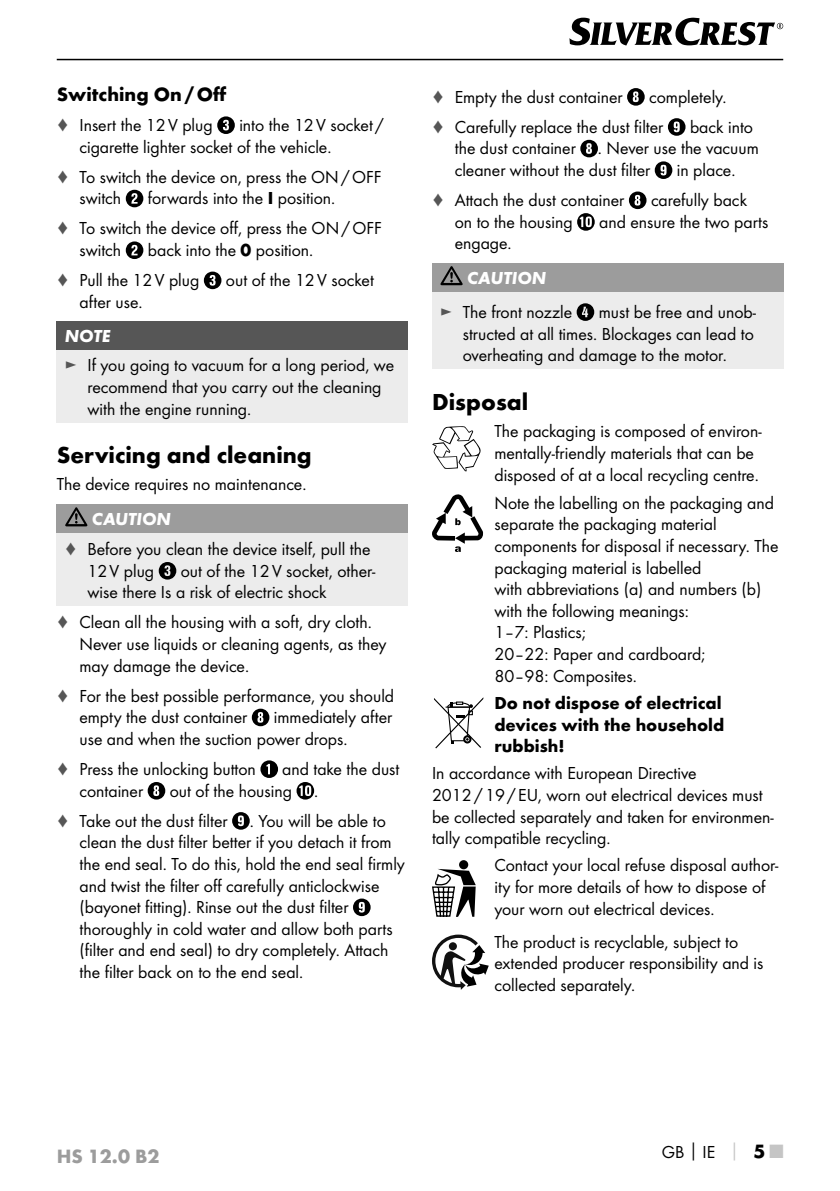
<style>
.page{position:relative;width:840px;height:1191px;background:#fff}
.page>*{position:absolute;margin:0;border:0;box-sizing:border-box;transform-origin:0 0}
.t1{font:700 24px "Futura";color:#000}
.t2{font:700 20px "Futura";color:#000}
.t3{font:700 20px "Futura";color:#9c9c9c}
.t4{font:18px/21.6px "Futura Boo";color:#000}
.t5{font:700 18px/21.6px "Futura";color:#000}
.t6{font:italic 700 18px "Futura";color:#fff}
.s1{color:#565656}
.s2{font-family:"Futura";font-weight:700}
.s3{font-family:"Futura";font-weight:700;color:#c5c5c5}
.s4{font-family:"Futura";font-weight:700;font-size:20px}
.s5{font-family:"Futura";font-weight:700;font-size:20px;color:#c5c5c5}
</style>
<div class="page">
<hr style="left:57px;top:59px;width:725px;height:1px;background:#000">
<svg style="left:569px;top:18px;width:213px;height:28px"></svg>
<svg style="left:217px;top:116px;width:18px;height:18px"></svg>
<svg style="left:126px;top:190px;width:17px;height:17px"></svg>
<svg style="left:126px;top:241px;width:17px;height:18px"></svg>
<svg style="left:204px;top:271px;width:17px;height:18px"></svg>
<div style="left:57px;top:321px;width:351px;height:29px;background:#565656"></div>
<div style="left:57px;top:350px;width:351px;height:72px;background:#ececec"></div>
<div style="left:57px;top:504px;width:351px;height:29px;background:#9c9c9c"></div>
<div style="left:57px;top:533px;width:351px;height:73px;background:#ececec"></div>
<svg style="left:65px;top:507px;width:22px;height:19px"></svg>
<svg style="left:159px;top:562px;width:17px;height:17px"></svg>
<svg style="left:252px;top:708px;width:17px;height:18px"></svg>
<svg style="left:260px;top:760px;width:18px;height:18px"></svg>
<svg style="left:148px;top:782px;width:17px;height:17px"></svg>
<svg style="left:296px;top:782px;width:18px;height:17px"></svg>
<svg style="left:232px;top:812px;width:17px;height:17px"></svg>
<svg style="left:353px;top:898px;width:17px;height:18px"></svg>
<svg style="left:627px;top:88px;width:17px;height:18px"></svg>
<svg style="left:667px;top:118px;width:18px;height:18px"></svg>
<svg style="left:580px;top:140px;width:17px;height:17px"></svg>
<svg style="left:654px;top:161px;width:18px;height:18px"></svg>
<svg style="left:628px;top:191px;width:18px;height:18px"></svg>
<svg style="left:577px;top:213px;width:17px;height:18px"></svg>
<div style="left:432px;top:263px;width:350px;height:29px;background:#9c9c9c"></div>
<div style="left:432px;top:292px;width:350px;height:77px;background:#ececec"></div>
<svg style="left:440px;top:266px;width:22px;height:19px"></svg>
<svg style="left:576px;top:303px;width:18px;height:18px"></svg>
<svg style="left:432px;top:426px;width:48px;height:45px"></svg>
<svg style="left:432px;top:494px;width:51px;height:58px"></svg>
<svg style="left:434px;top:697px;width:49px;height:51px"></svg>
<div style="left:459px;top:860px;width:9px;height:9px;background:#000;border-radius:50%"></div>
<svg style="left:432px;top:869px;width:43px;height:48px"></svg>
<svg style="left:432px;top:934px;width:56px;height:56px"></svg>
<p class="t2" style="left:57px;top:82px;width:171px">Switching On/Off</p>
<p class="t4" style="left:57px;top:114px;width:157px"><span class="s1">♦</span> Insert the 12V plug</p>
<p class="t4" style="left:79px;top:114px;width:306px;text-indent:160px">into the 12V socket / cigarette lighter socket of the vehicle.</p>
<p class="t4" style="left:79px;top:166px;width:303px;text-indent:-23px"><span class="s1">♦</span> To switch the device on, press the ON/OFF switch</p>
<p class="t4" style="left:57px;top:183px;width:326px;line-height:30px;text-indent:91px">forwards into the <span class="s2">I</span> position.<br><span class="s1">♦</span> To switch the device off, press the ON/OFF</p>
<p class="t4" style="left:79px;top:239px;width:43px">switch</p>
<p class="t4" style="left:57px;top:235px;width:256px;line-height:30px;text-indent:91px">back into the <span class="s2">0</span> position. <span class="s1">♦</span> Pull the 12V plug</p>
<p class="t4" style="left:226px;top:269px;width:149px">out of the 12V socket</p>
<p class="t4" style="left:79px;top:291px;width:62px">after use.</p>
<p class="t6" style="left:65px;top:324px;width:47px">NOTE</p>
<p class="t4" style="left:87px;top:354px;width:308px;text-indent:-23px"><span class="s1">►</span> If you going to vacuum for a long period, we recommend that you carry out the cleaning with the engine running.</p>
<h1 class="t1" style="left:57px;top:440px;width:256px">Servicing and cleaning</h1>
<p class="t4" style="left:57px;top:473px;width:249px">The device requires no maintenance.</p>
<p class="t6" style="left:92px;top:508px;width:80px">CAUTION</p>
<p class="t4" style="left:87px;top:538px;width:284px;text-indent:-23px"><span class="s1">♦</span> Before you clean the device itself, pull the<br>12V plug</p>
<p class="t4" style="left:87px;top:559px;width:289px;text-indent:93px">out of the 12V socket, other&shy;wise there Is a risk of electric shock</p>
<p class="t4" style="left:79px;top:611px;width:308px;text-indent:-23px"><span class="s1">♦</span> Clean all the housing with a soft, dry cloth.<br>Never use liquids or cleaning agents, as they may damage the device.</p>
<p class="t4" style="left:79px;top:684px;width:316px;text-indent:-23px"><span class="s1">♦</span> For the best possible performance, you should empty the dust container</p>
<p class="t4" style="left:79px;top:706px;width:314px;text-indent:194px">immediately after use and when the suction power drops.</p>
<p class="t4" style="left:57px;top:758px;width:200px"><span class="s1">♦</span> Press the unlocking button</p>
<p class="t4" style="left:282px;top:758px;width:119px">and take the dust</p>
<p class="t4" style="left:79px;top:779px;width:65px">container</p>
<p class="t4" style="left:57px;top:775px;width:330px;line-height:30px;text-indent:113px">out of the housing .<br><span class="s1">♦</span> Take out the dust filter . You will be able to</p>
<p class="t4" style="left:79px;top:831px;width:327px">clean the dust filter better if you detach it from the end seal. To do this, hold the end seal firmly and twist the filter off carefully anticlockwise (bayonet fitting). Rinse out the dust filter thoroughly in cold water and allow both parts (filter and end seal) to dry completely. Attach the filter back on to the end seal.</p>
<p class="t4" style="left:432px;top:86px;width:192px"><span class="s1">♦</span> Empty the dust container</p>
<p class="t4" style="left:432px;top:82px;width:293px;line-height:30px;text-indent:217px">completely. <span class="s1">♦</span> Carefully replace the dust filter</p>
<p class="t4" style="left:454px;top:116px;width:305px;text-indent:235px">back into the dust container . Never use the vacuum cleaner without the dust filter</p>
<p class="t4" style="left:676px;top:159px;width:58px">in place.</p>
<p class="t4" style="left:432px;top:189px;width:194px"><span class="s1">♦</span> Attach the dust container</p>
<p class="t4" style="left:650px;top:189px;width:97px">carefully back</p>
<p class="t4" style="left:454px;top:211px;width:119px">on to the housing</p>
<p class="t4" style="left:599px;top:211px;width:171px">and ensure the two parts</p>
<p class="t4" style="left:454px;top:232px;width:56px">engage.</p>
<p class="t6" style="left:467px;top:267px;width:80px">CAUTION</p>
<p class="t4" style="left:440px;top:301px;width:133px"><span class="s1">►</span> The front nozzle</p>
<p class="t4" style="left:462px;top:301px;width:295px;text-indent:136px">must be free and unob&shy;structed at all times. Blockages can lead to overheating and damage to the motor.</p>
<h1 class="t1" style="left:432px;top:387px;width:98px">Disposal</h1>
<p class="t4" style="left:494px;top:420px;width:268px">The packaging is composed of environ&shy;mentally-friendly materials that can be disposed of at a local recycling centre.</p>
<p class="t4" style="left:494px;top:492px;width:285px">Note the labelling on the packaging and separate the packaging material components for disposal if necessary. The packaging material is labelled<br>with abbreviations (a) and numbers (b) with the following meanings:<br>1–7: Plastics;<br>20–22: Paper and cardboard;<br>80–98: Composites.</p>
<p class="t5" style="left:494px;top:692px;width:231px">Do not dispose of electrical devices with the household rubbish!</p>
<p class="t4" style="left:432px;top:762px;width:343px">In accordance with European Directive 2012/19/ EU, worn out electrical devices must be collected separately and taken for environmen&shy;tally compatible recycling.</p>
<p class="t4" style="left:494px;top:854px;width:285px">Contact your local refuse disposal author&shy;ity for more details of how to dispose of your worn out electrical devices.</p>
<p class="t4" style="left:494px;top:930px;width:270px">The product is recyclable, subject to extended producer responsibility and is collected separately.</p>
<p class="t3" style="left:57px;top:1143px;width:104px">HS 12.0 B2</p>
<p class="t4" style="left:661px;top:1141px;width:123px">GB<span class="s2">│</span>IE <span class="s3">│</span> <span class="s4">5</span> <span class="s5">■</span></p>
</div>
